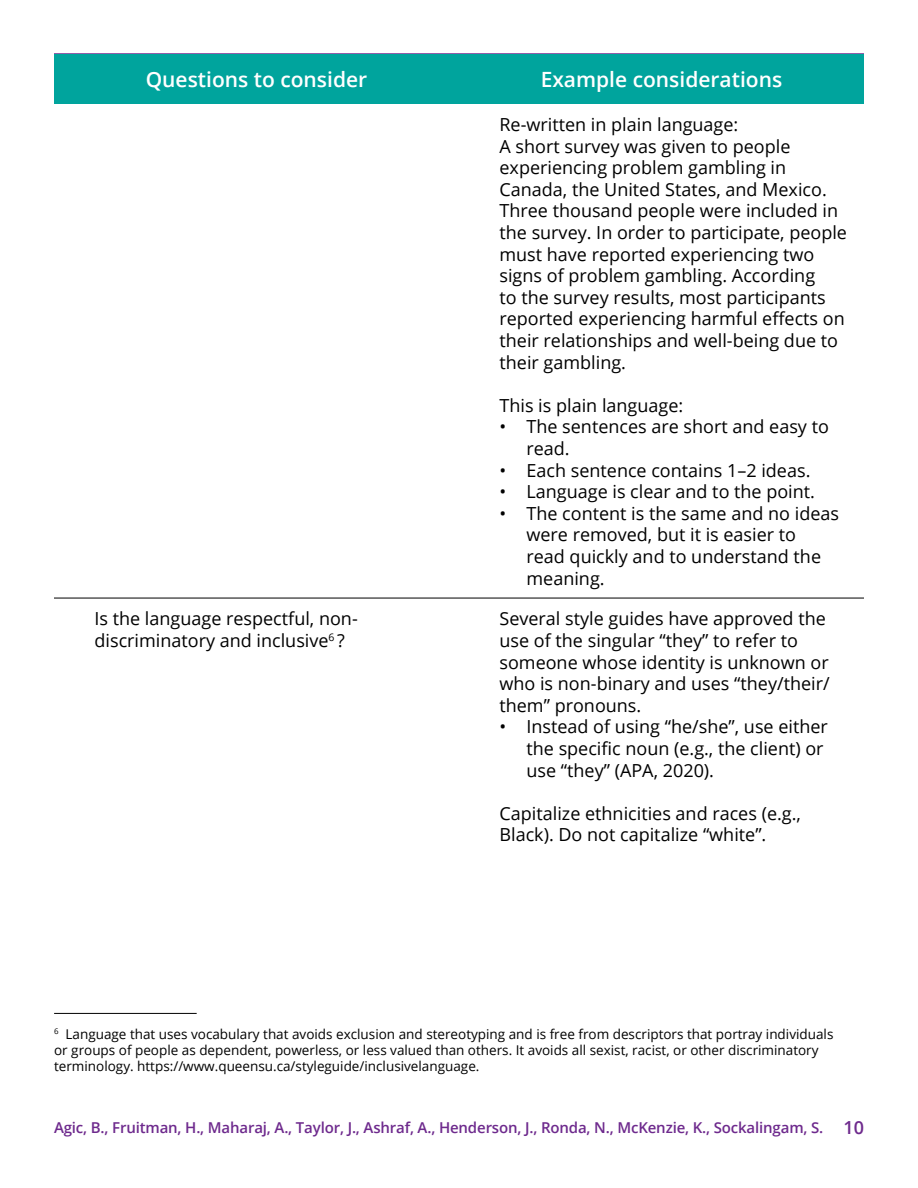
<style>
.page{position:relative;width:918px;height:1188px;background:#fff}
.page>*{position:absolute;margin:0;border:0;box-sizing:border-box;transform-origin:0 0}
.t1{font:600 21px "Open Sans";color:#fff}
.t2{font:18px/21.6px "Open Sans";color:#000}
.t3{font:600 15px "Open Sans";letter-spacing:-.01em;color:#6e2a8d}
.t4{font:13.5px/16.2px "Open Sans";color:#000}
.s1{font-size:18px}
</style>
<div class="page">
<hr style="left:54px;top:53px;width:810px;height:2px;background:#6e2a8d">
<hr style="left:54px;top:1013px;width:143px;height:1px;background:#000">
<hr style="left:54px;top:598px;width:405px;height:1px;background:#000">
<hr style="left:459px;top:598px;width:405px;height:1px;background:#000">
<div style="left:54px;top:54px;width:405px;height:50px;background:#00a49d"></div>
<div style="left:459px;top:54px;width:405px;height:50px;background:#00a49d"></div>
<p class="t1" style="left:146px;top:65px;width:223px">Questions to consider</p>
<p class="t1" style="left:541px;top:65px;width:243px">Example considerations</p>
<p class="t2" style="left:500px;top:113px;width:349px">Re-written in plain language:<br>A short survey was given to people experiencing problem gambling in Canada, the United States, and Mexico.<br>Three thousand people were included in the survey. In order to participate, people must have reported experiencing two signs of problem gambling. According<br>to the survey results, most participants reported experiencing harmful effects on their relationships and well-being due to their gambling.</p>
<p class="t2" style="left:500px;top:394px;width:185px">This is plain language:</p>
<p class="t2" style="left:526px;top:416px;width:304px;text-indent:-27px">• The sentences are short and easy to read.</p>
<p class="t2" style="left:500px;top:459px;width:312px">• Each sentence contains 1–2 ideas.</p>
<p class="t2" style="left:500px;top:480px;width:317px">• Language is clear and to the point.</p>
<p class="t2" style="left:526px;top:502px;width:314px;text-indent:-27px">• The content is the same and no ideas were removed, but it is easier to read quickly and to understand the meaning.</p>
<p class="t2" style="left:94px;top:608px;width:265px">Is the language respectful, non&shy;discriminatory and inclusive<sup>6</sup> ?</p>
<p class="t2" style="left:499px;top:608px;width:332px">Several style guides have approved the use of the singular “they” to refer to someone whose identity is unknown or who is non-binary and uses “they/their/ them” pronouns.</p>
<p class="t2" style="left:526px;top:716px;width:303px;text-indent:-27px">• Instead of using “he/she”, use either the specific noun (e.g., the client) or use “they” (APA, 2020).</p>
<p class="t2" style="left:499px;top:802px;width:303px">Capitalize ethnicities and races (e.g.,<br>Black). Do not capitalize “white”.</p>
<p class="t4" style="left:54px;top:1026px;width:781px"><sup>6</sup> Language that uses vocabulary that avoids exclusion and stereotyping and is free from descriptors that portray individuals or groups of people as dependent, powerless, or less valued than others. It avoids all sexist, racist, or other discriminatory terminology. https://www.queensu.ca/styleguide/inclusivelanguage.</p>
<p class="t3" style="left:54px;top:1117px;width:812px">Agic, B., Fruitman, H., Maharaj, A., Taylor, J., Ashraf, A., Henderson, J., Ronda, N., McKenzie, K., Sockalingam, S. <span class="s1">10</span></p>
</div>
